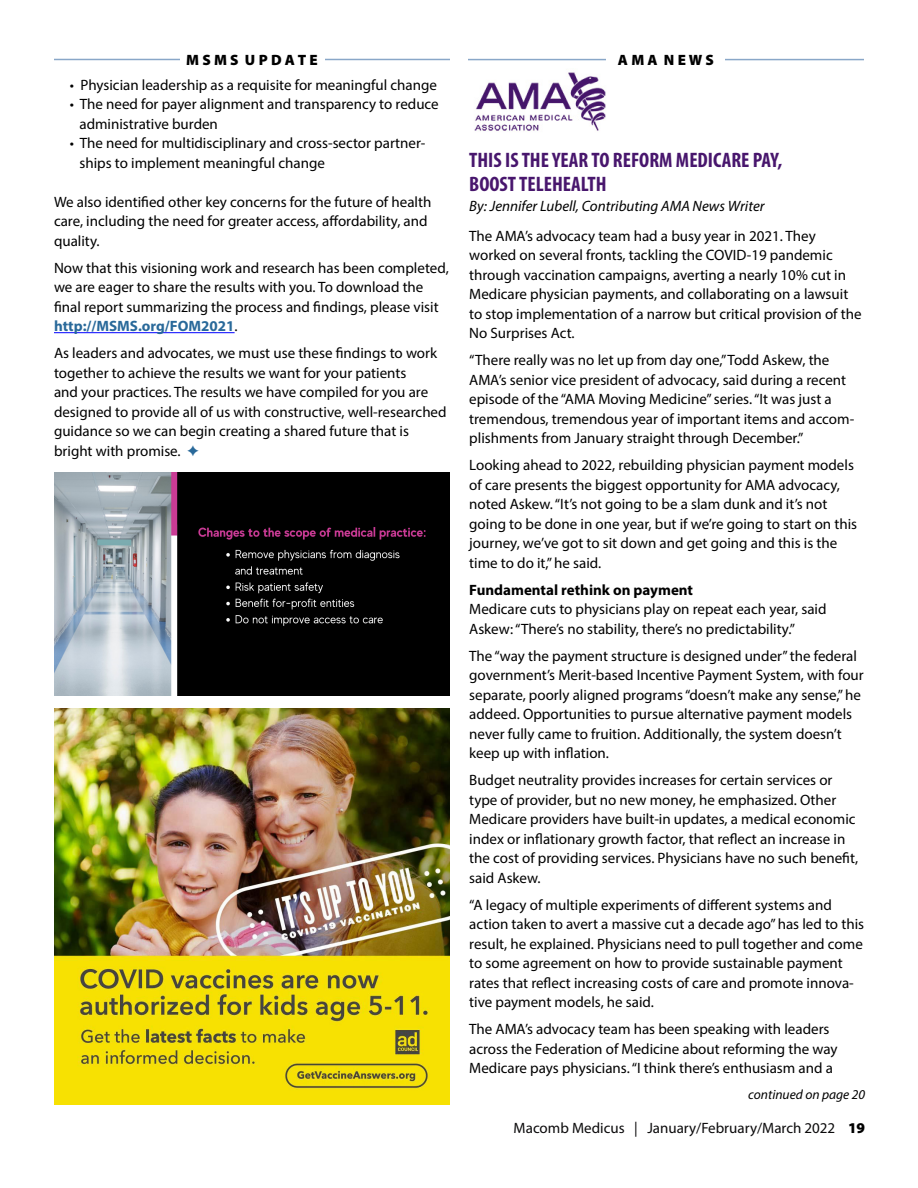
<style>
.page{position:relative;width:918px;height:1188px;background:#fff}
.page>*{position:absolute;margin:0;border:0;box-sizing:border-box;transform-origin:0 0}
.t1{font:700 condensed 21px/24px "Myriad Pro";color:#48166d}
.t2{font:15px/19.5px "Myriad Pro";color:#000}
.t3{font:italic 15px "Myriad Pro";color:#000}
.t4{font:15px "Myriad Pro";color:#0b0a0b}
.t5{font:700 15px "Myriad Pro";color:#000}
.t6{font:900 15px "Myriad Pro";color:#000}
.t7{font:italic 13.5px "Myriad Pro";color:#000}
.s1{font-weight:700;color:#29699a}
.s2{font-weight:900;color:#000}
</style>
<div class="page">
<hr style="left:54px;top:332px;width:181px;height:1px;background:#00f">
<hr style="left:468px;top:59px;width:396px;height:1px;background:#89a7c8">
<div style="left:606px;top:54px;width:119px;height:26px;background:#fff"></div>
<hr style="left:54px;top:59px;width:396px;height:1px;background:#89a7c8">
<div style="left:180px;top:52px;width:144px;height:26px;background:#fff"></div>
<img style="left:474px;top:72px;width:132px;height:59px">
<img style="left:54px;top:709px;width:396px;height:395px">
<img style="left:54px;top:472px;width:396px;height:223px">
<p class="t6" style="left:186px;top:50px;width:133px">M S M S U P D A T E</p>
<p class="t6" style="left:618px;top:50px;width:98px">A M A N E W S</p>
<p class="t2" style="left:70px;top:75px;width:369px">• Physician leadership as a requisite for meaningful change</p>
<p class="t2" style="left:79px;top:94px;width:361px;text-indent:-10px">• The need for payer alignment and transparency to reduce administrative burden</p>
<p class="t2" style="left:79px;top:133px;width:348px;text-indent:-10px">• The need for multidisciplinary and cross-sector partner&shy;ships to implement meaningful change</p>
<p class="t2" style="left:54px;top:192px;width:379px">We also identified other key concerns for the future of health care, including the need for greater access, affordability, and quality.</p>
<p class="t2" style="left:54px;top:258px;width:396px">Now that this visioning work and research has been completed, we are eager to share the results with you. To download the final report summarizing the process and findings, please visit <span class="s1">http://MSMS.org/FOM2021</span>.</p>
<p class="t2" style="left:54px;top:343px;width:394px">As leaders and advocates, we must use these findings to work together to achieve the results we want for your patients<br>and your practices. The results we have compiled for you are designed to provide all of us with constructive, well-researched guidance so we can begin creating a shared future that is bright with promise.</p>
<p class="t1" style="left:469px;top:148px;width:315px">THIS IS THE YEAR TO REFORM MEDICARE PAY,<br>BOOST TELEHEALTH</p>
<p class="t3" style="left:469px;top:196px;width:297px">By: Jennifer Lubell, Contributing AMA News Writer</p>
<p class="t2" style="left:469px;top:226px;width:394px">The AMA’s advocacy team had a busy year in 2021. They worked on several fronts, tackling the COVID-19 pandemic through vaccination campaigns, averting a nearly 10% cut in Medicare physician payments, and collaborating on a lawsuit to stop implementation of a narrow but critical provision of the No Surprises Act.</p>
<p class="t2" style="left:469px;top:350px;width:387px">“There really was no let up from day one,” Todd Askew, the AMA’s senior vice president of advocacy, said during a recent episode of the “AMA Moving Medicine” series. “It was just a tremendous, tremendous year of important items and accom&shy;plishments from January straight through December.”</p>
<p class="t2" style="left:469px;top:455px;width:389px">Looking ahead to 2022, rebuilding physician payment models of care presents the biggest opportunity for AMA advocacy, noted Askew. “It’s not going to be a slam dunk and it’s not going to be done in one year, but if we’re going to start on this journey, we’ve got to sit down and get going and this is the time to do it,” he said.</p>
<p class="t5" style="left:469px;top:580px;width:225px">Fundamental rethink on payment</p>
<p class="t2" style="left:469px;top:599px;width:359px">Medicare cuts to physicians play on repeat each year, said<br>Askew: “There’s no stability, there’s no predictability.”</p>
<p class="t2" style="left:469px;top:646px;width:396px">The “way the payment structure is designed under” the federal government’s Merit-based Incentive Payment System, with four separate, poorly aligned programs “doesn’t make any sense,” he addeed. Opportunities to pursue alternative payment models never fully came to fruition. Additionally, the system doesn’t keep up with inflation.</p>
<p class="t2" style="left:469px;top:770px;width:390px">Budget neutrality provides increases for certain services or type of provider, but no new money, he emphasized. Other Medicare providers have built-in updates, a medical economic index or inflationary growth factor, that reflect an increase in the cost of providing services. Physicians have no such benefit, said Askew.</p>
<p class="t2" style="left:469px;top:895px;width:396px">“A legacy of multiple experiments of different systems and action taken to avert a massive cut a decade ago” has led to this result, he explained. Physicians need to pull together and come to some agreement on how to provide sustainable payment rates that reflect increasing costs of care and promote innova&shy;tive payment models, he said.</p>
<p class="t2" style="left:469px;top:1019px;width:370px">The AMA’s advocacy team has been speaking with leaders across the Federation of Medicine about reforming the way<br>Medicare pays physicians. “I think there’s enthusiasm and a</p>
<p class="t7" style="left:748px;top:1086px;width:118px">continued on page 20</p>
<p class="t4" style="left:514px;top:1119px;width:353px">Macomb Medicus | January/February/March 2022 <span class="s2">19</span></p>
</div>
